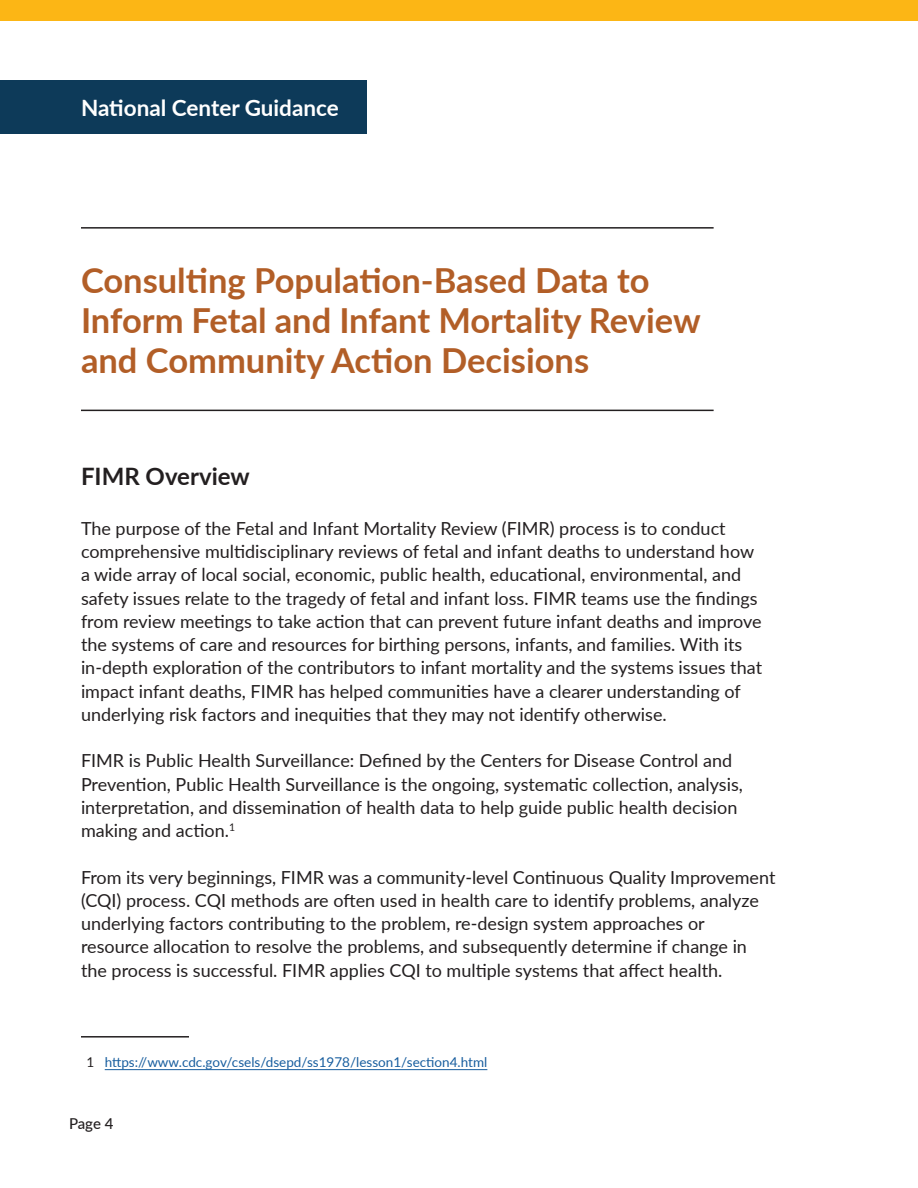
<style>
.page{position:relative;width:918px;height:1188px;background:#fff}
.page>*{position:absolute;margin:0;border:0;box-sizing:border-box;transform-origin:0 0}
.Primary_Heading{font:700 34.5px/39.8px "Lato";color:#b25e27}
.Section_Heading{font:700 24px "Lato";color:#231f20}
.National_Center_Head{font:700 22.5px "Lato";color:#fff}
.Body_Copy_-_Standard{font:18px/23.2px "Lato";color:#231f20}
.t1{font:500 15px "Lato";color:#231f20}
.Footnotes{font:13.5px "Lato";color:#175d9e}
.s1{color:#231f20}
</style>
<div class="page">
<div style="left:0;top:0;width:918px;height:20px;background:#fcb615"></div>
<div style="left:0;top:80px;width:366px;height:54px;background:#0d3a59"></div>
<hr style="left:81px;top:227px;width:633px;height:2px;background:#231f20">
<hr style="left:81px;top:410px;width:633px;height:1px;background:#231f20">
<hr style="left:81px;top:1036px;width:108px;height:2px;background:#231f20">
<hr style="left:105px;top:1069px;width:382px;height:1px;background:#175d9e">
<hr style="left:917px;top:921px;width:1px;height:139px;background:#0d3a59">
<p class="National_Center_Head" style="left:81px;top:91px;width:259px">National Center Guidance</p>
<p class="Primary_Heading" style="left:81px;top:259px;width:621px">Consulting Population-Based Data to<br>Inform Fetal and Infant Mortality Review and Community Action Decisions</p>
<p class="Section_Heading" style="left:81px;top:458px;width:170px">FIMR Overview</p>
<p class="Body_Copy_-_Standard" style="left:81px;top:516px;width:683px">The purpose of the Fetal and Infant Mortality Review (FIMR) process is to conduct comprehensive multidisciplinary reviews of fetal and infant deaths to understand how a wide array of local social, economic, public health, educational, environmental, and safety issues relate to the tragedy of fetal and infant loss. FIMR teams use the findings from review meetings to take action that can prevent future infant deaths and improve the systems of care and resources for birthing persons, infants, and families. With its in-depth exploration of the contributors to infant mortality and the systems issues that impact infant deaths, FIMR has helped communities have a clearer understanding of underlying risk factors and inequities that they may not identify otherwise.</p>
<p class="Body_Copy_-_Standard" style="left:81px;top:748px;width:663px">FIMR is Public Health Surveillance: Defined by the Centers for Disease Control and Prevention, Public Health Surveillance is the ongoing, systematic collection, analysis, interpretation, and dissemination of health data to help guide public health decision making and action.<sup>1</sup></p>
<p class="Body_Copy_-_Standard" style="left:81px;top:865px;width:696px">From its very beginnings, FIMR was a community-level Continuous Quality Improvement (CQI) process. CQI methods are often used in health care to identify problems, analyze underlying factors contributing to the problem, re-design system approaches or resource allocation to resolve the problems, and subsequently determine if change in the process is successful. FIMR applies CQI to multiple systems that affect health.</p>
<p class="Footnotes" style="left:86px;top:1052px;width:402px"><span class="s1">1</span> https://www.cdc.gov/csels/dsepd/ss1978/lesson1/section4.html</p>
<p class="t1" style="left:69px;top:1113px;width:46px">Page 4</p>
</div>
